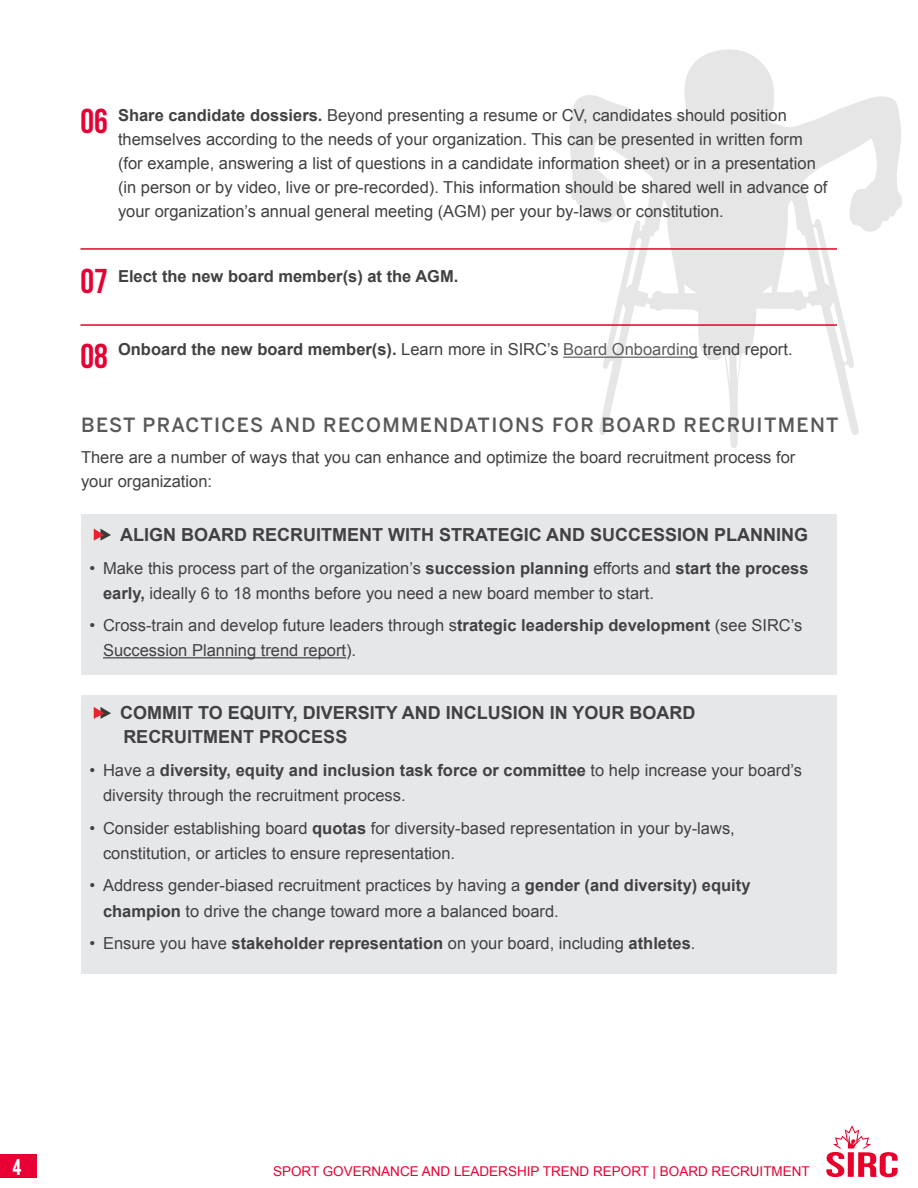
<style>
.page{position:relative;width:918px;height:1188px;background:#fff}
.page>*{position:absolute;margin:0;border:0;box-sizing:border-box;transform-origin:0 0}
.t1{font:500 19.5px "Benton Sans";letter-spacing:.07em;color:#58595b}
.t2{font:700 18px/24px "Arial";color:#414042}
.t3{font:18px "Bebas";color:#fff}
.t4{font:16.5px/24px "Arial";color:#414042}
.t5{font:700 16.5px "Arial";color:#414042}
.t6{font:13.5px "Arial";color:#e70033}
.s1{font-family:"Bebas Neue";font-size:34.5px;color:#e70033}
.s2{font-weight:700}
.s3{font-family:"Bebas Neue";font-weight:400;font-size:34.5px;color:#e70033}
.s4{color:#5c5c5c}
</style>
<div class="page">
<div style="left:0;top:1155px;width:38px;height:23px;background:#e70033"></div>
<svg style="left:826px;top:1125px;width:72px;height:52px"></svg>
<svg style="left:569px;top:49px;width:333px;height:399px"></svg>
<hr style="left:80px;top:248px;width:757px;height:2px;background:#e8002a">
<hr style="left:563px;top:357px;width:135px;height:1px;background:#5c5c5c">
<hr style="left:80px;top:324px;width:757px;height:2px;background:#e8002a">
<div style="left:81px;top:515px;width:756px;height:160px;background:#e6e7e8"></div>
<div style="left:81px;top:695px;width:756px;height:279px;background:#e6e7e8"></div>
<hr style="left:103px;top:657px;width:243px;height:1px;background:#414042">
<svg style="left:94px;top:529px;width:17px;height:12px"></svg>
<svg style="left:94px;top:707px;width:17px;height:12px"></svg>
<p class="t4" style="left:118px;top:103px;width:711px;text-indent:-38px"><span class="s1">06</span> <span class="s2">Share candidate dossiers.</span> Beyond presenting a resume or CV, candidates should position themselves according to the needs of your organization. This can be presented in written form (for example, answering a list of questions in a candidate information sheet) or in a presentation (in person or by video, live or pre-recorded). This information should be shared well in advance of your organization’s annual general meeting (AGM) per your by-laws or constitution.</p>
<p class="t5" style="left:80px;top:265px;width:380px"><span class="s3">07</span> Elect the new board member(s) at the AGM.</p>
<p class="t4" style="left:80px;top:338px;width:714px"><span class="s1">08</span> <span class="s2">Onboard the new board member(s).</span> Learn more in SIRC’s <span class="s4">Board Onboarding</span> trend report.</p>
<p class="t1" style="left:81px;top:413px;width:759px">BEST PRACTICES AND RECOMMENDATIONS FOR BOARD RECRUITMENT</p>
<p class="t4" style="left:81px;top:445px;width:716px">There are a number of ways that you can enhance and optimize the board recruitment process for your organization:</p>
<p class="t2" style="left:120px;top:523px;width:689px">ALIGN BOARD RECRUITMENT WITH STRATEGIC AND SUCCESSION PLANNING</p>
<p class="t4" style="left:103px;top:555px;width:707px;line-height:25.5px;text-indent:-13px">• Make this process part of the organization’s <span class="s2">succession planning</span> efforts and <span class="s2">start the process early,</span> ideally 6 to 18 months before you need a new board member to start.</p>
<p class="t4" style="left:103px;top:612px;width:701px;line-height:25.5px;text-indent:-13px">• Cross-train and develop future leaders through s<span class="s2">trategic leadership development</span> (see SIRC’s<br>Succession Planning trend report).</p>
<p class="t2" style="left:120px;top:701px;width:577px">COMMIT TO EQUITY, DIVERSITY AND INCLUSION IN YOUR BOARD<br>RECRUITMENT PROCESS</p>
<p class="t4" style="left:103px;top:757px;width:701px;line-height:25.5px;text-indent:-13px">• Have a <span class="s2">diversity, equity and inclusion task force or committee</span> to help increase your board’s diversity through the recruitment process.</p>
<p class="t4" style="left:103px;top:815px;width:633px;line-height:25.5px;text-indent:-13px">• Consider establishing board <span class="s2">quotas</span> for diversity-based representation in your by-laws, constitution, or articles to ensure representation.</p>
<p class="t4" style="left:103px;top:873px;width:649px;line-height:25.5px;text-indent:-13px">• Address gender-biased recruitment practices by having a <span class="s2">gender (and diversity) equity champion</span> to drive the change toward more a balanced board.</p>
<p class="t4" style="left:90px;top:931px;width:607px">• Ensure you have <span class="s2">stakeholder representation</span> on your board, including <span class="s2">athletes</span>.</p>
<p class="t3" style="left:12px;top:1154px;width:11px">4</p>
<p class="t6" style="left:273px;top:1162px;width:538px">SPORT GOVERNANCE AND LEADERSHIP TREND REPORT | BOARD RECRUITMENT</p>
</div>
